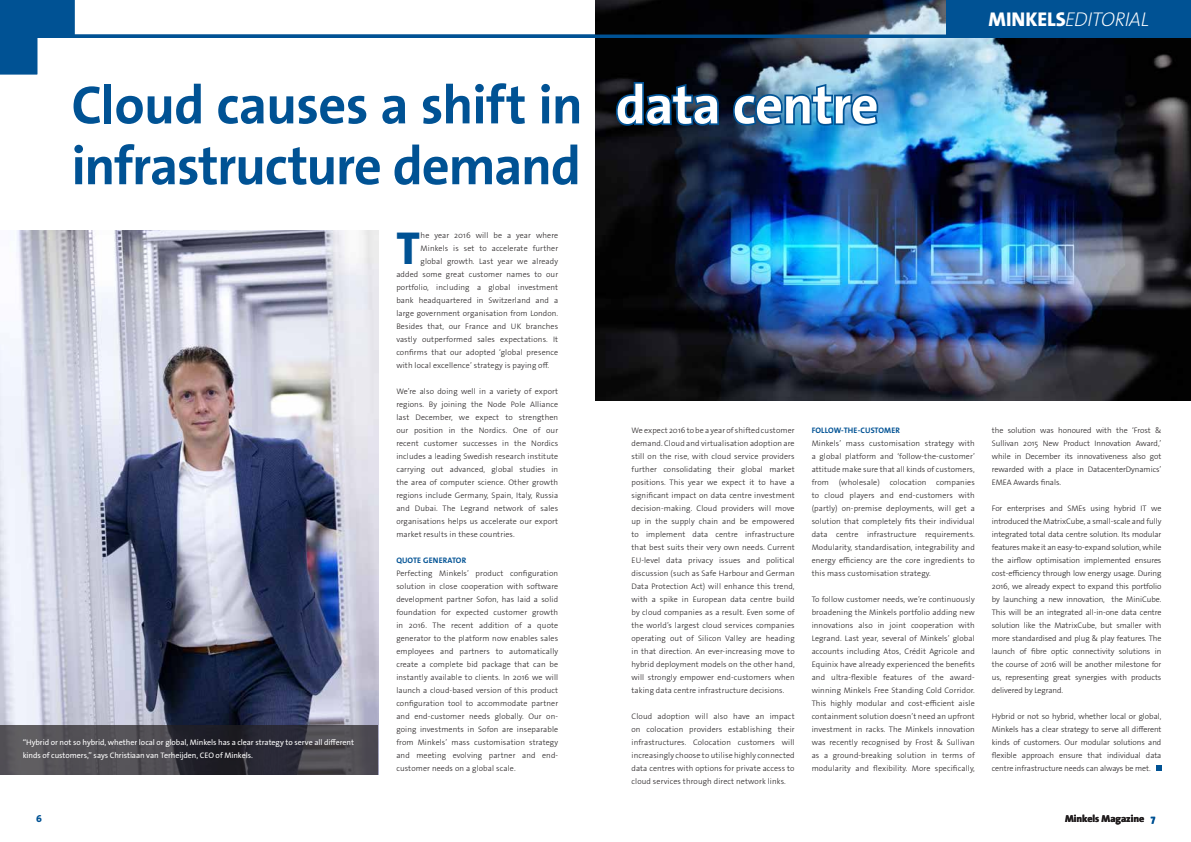
<style>
.page{position:relative;width:1191px;height:842px;background:#fff}
.page>*{position:absolute;margin:0;border:0;box-sizing:border-box;transform-origin:0 0}
.t1{font:700 54.4px/60.8px "The Sans Os F";letter-spacing:-.02em;color:#005294}
.t2{font:800 46.5px "The Sans Os F";color:#005294}
.t3{font:italic 200 20px "The Sans Os F";letter-spacing:-.025em;color:#fff}
.t4{font:800 10px "The Sans Os F";color:#231f20}
.t5{font:800 10px "The Sans Os F";color:#005294}
.t6{font:300 8px/13px "The Sans Os F";letter-spacing:.015em;color:#231f20;text-align:justify}
.t7{font:8px/13px "The Sans Os F";letter-spacing:-.005em;color:#fff}
.t8{font:700 8px "The Sans Os F";letter-spacing:.015em;color:#005294}
.s1{font-weight:800;font-style:normal}
.s2{color:#fff}
.s3{color:#005294}
</style>
<div class="page">
<img style="left:595px;top:74px;width:596px;height:326px">
<svg style="left:0;top:0;width:1191px;height:74px"></svg>
<div style="left:946px;top:0;width:245px;height:36px;background:#005294"></div>
<svg style="left:614px;top:80px;width:107px;height:47px;background:#062947"></svg>
<img style="left:731px;top:82px;width:149px;height:45px">
<svg style="left:1156px;top:765px;width:5px;height:6px"></svg>
<img style="left:0;top:230px;width:378px;height:495px">
<svg style="left:0;top:725px;width:378px;height:49px;background:#424147"></svg>
<h3 class="t3" style="left:988px;top:6px;width:162px"><span class="s1">MINKELS</span>EDITORIAL</h3>
<h1 class="t1" style="left:71px;top:75px;width:808px">Cloud causes a shift in <span class="s2">data centre </span>infrastructure demand</h1>
<p class="t7" style="left:23px;top:735px;width:333px">“Hybrid or not so hybrid, whether local or global, Minkels has a clear strategy to serve all different kinds of customers,” says Christiaan van Terheijden, CEO of Minkels.</p>
<h2 class="t2" style="left:396px;top:218px;width:25px">T</h2>
<p class="t6" style="left:420px;top:228px;width:139px">he year 2016 will be a year where</p>
<p class="t6" style="left:420px;top:241px;width:139px">Minkels is set to accelerate further</p>
<p class="t6" style="left:420px;top:254px;width:139px">global growth. Last year we already</p>
<p class="t6" style="left:396px;top:267px;width:163px">added some great customer names to our</p>
<p class="t6" style="left:396px;top:280px;width:163px">portfolio, including a global investment</p>
<p class="t6" style="left:396px;top:293px;width:163px">bank headquartered in Switzerland and a</p>
<p class="t6" style="left:396px;top:306px;width:163px">large government organisation from London.</p>
<p class="t6" style="left:396px;top:319px;width:163px">Besides that, our France and UK branches</p>
<p class="t6" style="left:396px;top:332px;width:163px">vastly outperformed sales expectations. It</p>
<p class="t6" style="left:396px;top:345px;width:163px">confirms that our adopted ‘global presence</p>
<p class="t6" style="left:396px;top:358px;width:154px">with local excellence’ strategy is paying off.</p>
<p class="t6" style="left:396px;top:384px;width:163px">We’re also doing well in a variety of export regions. By joining the Node Pole Alliance last December, we expect to strengthen our position in the Nordics. One of our recent customer successes in the Nordics includes a leading Swedish research institute carrying out advanced, global studies in the area of computer science. Other growth regions include Germany, Spain, Italy, Russia and Dubai. The Legrand network of sales organisations helps us accelerate our export market results in these countries.</p>
<p class="t8" style="left:396px;top:555px;width:71px">QUOTE GENERATOR</p>
<p class="t6" style="left:396px;top:566px;width:163px">Perfecting Minkels’ product configuration solution in close cooperation with software development partner Sofon, has laid a solid foundation for expected customer growth in 2016. The recent addition of a quote generator to the platform now enables sales employees and partners to automatically create a complete bid package that can be instantly available to clients. In 2016 we will launch a cloud-based version of this product configuration tool to accommodate partner and end-customer needs globally. Our on&shy;going investments in Sofon are inseparable from Minkels’ mass customisation strategy and meeting evolving partner and end&shy;customer needs on a global scale.</p>
<p class="t6" style="left:631px;top:423px;width:165px">We expect 2016 to be a year of shifted customer demand. Cloud and virtualisation adoption are still on the rise, with cloud service providers further consolidating their global market positions. This year we expect it to have a significant impact on data centre investment decision-making. Cloud providers will move up in the supply chain and be empowered to implement data centre infrastructure that best suits their very own needs. Current EU-level data privacy issues and political discussion (such as Safe Harbour and German Data Protection Act) will enhance this trend, with a spike in European data centre build by cloud companies as a result. Even some of the world’s largest cloud services companies operating out of Silicon Valley are heading in that direction. An ever-increasing move to hybrid deployment models on the other hand, will strongly empower end-customers when taking data centre infrastructure decisions.</p>
<p class="t6" style="left:631px;top:709px;width:165px">Cloud adoption will also have an impact on colocation providers establishing their infrastructures. Colocation customers will increasingly choose to utilise highly connected data centres with options for private access to cloud services through direct network links.</p>
<p class="t8" style="left:811px;top:425px;width:90px">FOLLOW-THE-CUSTOMER</p>
<p class="t6" style="left:811px;top:436px;width:165px">Minkels’ mass customisation strategy with a global platform and ‘follow-the-customer’ attitude make sure that all kinds of customers, from (wholesale) colocation companies to cloud players and end-customers with (partly) on-premise deployments, will get a solution that completely fits their individual data centre infrastructure requirements.<br>Modularity, standardisation, integrability and energy efficiency are the core ingredients to this mass customisation strategy.</p>
<p class="t6" style="left:811px;top:592px;width:165px">To follow customer needs, we’re continuously broadening the Minkels portfolio adding new innovations also in joint cooperation with Legrand. Last year, several of Minkels’ global accounts including Atos, Crédit Agricole and Equinix have already experienced the benefits and ultra-flexible features of the award&shy;winning Minkels Free Standing Cold Corridor.<br>This highly modular and cost-efficient aisle containment solution doesn’t need an upfront investment in racks. The Minkels innovation was recently recognised by Frost &amp; Sullivan as a ground-breaking solution in terms of modularity and flexibility. More specifically,</p>
<p class="t6" style="left:991px;top:423px;width:171px">the solution was honoured with the ‘Frost &amp; Sullivan 2015 New Product Innovation Award,’ while in December its innovativeness also got rewarded with a place in DatacenterDynamics’ EMEA Awards finals.</p>
<p class="t6" style="left:991px;top:501px;width:171px">For enterprises and SMEs using hybrid IT we introduced the MatrixCube, a small-scale and fully integrated total data centre solution. Its modular features make it an easy-to-expand solution, while the airflow optimisation implemented ensures cost-efficiency through low energy usage. During 2016, we already expect to expand this portfolio by launching a new innovation, the MiniCube.<br>This will be an integrated all-in-one data centre solution like the MatrixCube, but smaller with more standardised and plug &amp; play features. The launch of fibre optic connectivity solutions in the course of 2016 will be another milestone for us, representing great synergies with products delivered by Legrand.</p>
<p class="t6" style="left:991px;top:709px;width:171px">Hybrid or not so hybrid, whether local or global, Minkels has a clear strategy to serve all different kinds of customers. Our modular solutions and flexible approach ensure that individual data centre infrastructure needs can always be met.</p>
<p class="t5" style="left:36px;top:812px;width:7px">6</p>
<p class="t4" style="left:1065px;top:812px;width:92px">Minkels Magazine <span class="s3">7</span></p>
</div>
